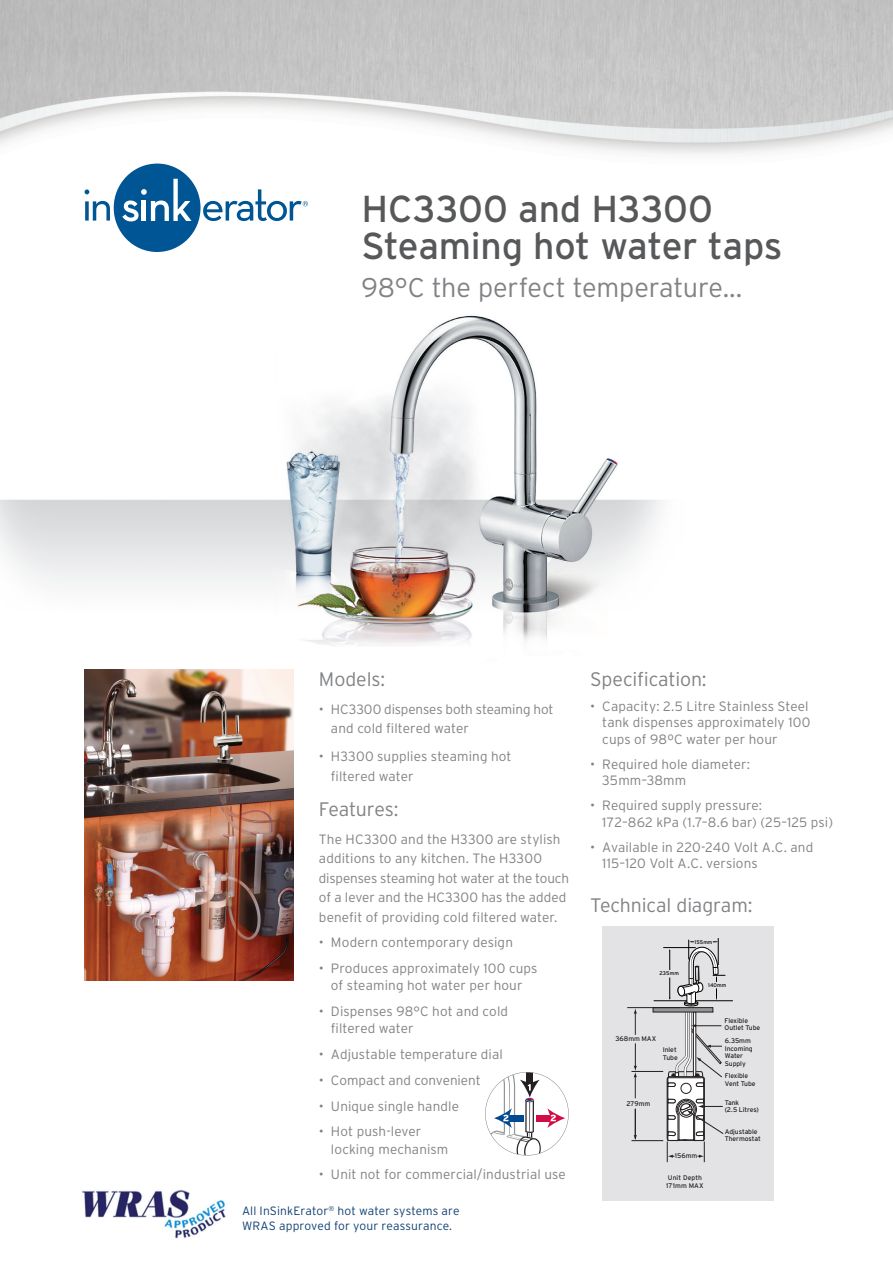
<style>
.page{position:relative;width:893px;height:1263px;background:#fff}
.page>*{position:absolute;margin:0;border:0;box-sizing:border-box;transform-origin:0 0}
.BULLETS{font:37.5px/37.5px "Interstate";letter-spacing:-.005em;color:#57585a}
.BULLETS-2{font:300 27px "Interstate";letter-spacing:-.01em;color:#808285}
.Paragraph_Style_1{font:300 19.5px "Interstate";letter-spacing:-.01em;color:#808285}
.SUB_HEAD{font:300 19.5px "Interstate";letter-spacing:-.01em;color:#808285}
.BULLETS-3{font:300 13.5px/16.5px "Interstate";letter-spacing:.01em;color:#808285}
.SUB_HEAD-2{font:300 13.5px/19.5px "Interstate";letter-spacing:.005em;color:#808285}
.t1{font:300 12px/15px "Interstate";letter-spacing:.015em;color:#114071}
.t2{font:6.75px/7.5px "Interstate";letter-spacing:-.01em;color:#231f20}
.t3{font:6.75px/7.5px "Interstate";letter-spacing:.01em;color:#231f20}
.t4{font:5.25px "Interstate";letter-spacing:.02em;color:#000}
</style>
<div class="page">
<img style="left:0;top:0;width:893px;height:191px">
<img style="left:0;top:315px;width:663px;height:331px">
<img style="left:82px;top:1190px;width:144px;height:49px">
<div style="left:602px;top:926px;width:172px;height:274px;background:#e3e3e5"></div>
<svg style="left:653px;top:1007px;width:60px;height:5px"></svg>
<hr style="left:631px;top:1071px;width:32px;height:1px;background:#231f20">
<hr style="left:631px;top:1140px;width:32px;height:1px;background:#231f20">
<hr style="left:627px;top:1007px;width:53px;height:1px;background:#231f20">
<svg style="left:634px;top:1008px;width:3px;height:27px"></svg>
<svg style="left:634px;top:1043px;width:3px;height:55px"></svg>
<svg style="left:634px;top:1109px;width:3px;height:31px"></svg>
<hr style="left:654px;top:1000px;width:79px;height:1px;background:#000">
<hr style="left:663px;top:947px;width:33px;height:1px;background:#000">
<svg style="left:666px;top:938px;width:59px;height:224px"></svg>
<img style="left:84px;top:670px;width:209px;height:311px">
<svg style="left:485px;top:1072px;width:84px;height:83px"></svg>
<div style="left:114px;top:164px;width:87px;height:88px;background:#005594;border-radius:50%"></div>
<svg style="left:85px;top:189px;width:25px;height:32px"></svg>
<svg style="left:122px;top:179px;width:70px;height:42px"></svg>
<svg style="left:203px;top:189px;width:105px;height:32px"></svg>
<p class="BULLETS" style="left:361px;top:189px;width:423px">HC3300 and H3300<br>Steaming hot water taps</p>
<p class="BULLETS-2" style="left:361px;top:272px;width:382px">98°C the perfect temperature...</p>
<p class="SUB_HEAD" style="left:319px;top:668px;width:68px">Models:</p>
<p class="SUB_HEAD-2" style="left:331px;top:699px;width:224px;text-indent:-12px">• HC3300 dispenses both steaming hot and cold filtered water</p>
<p class="SUB_HEAD-2" style="left:331px;top:746px;width:182px;text-indent:-12px">• H3300 supplies steaming hot filtered water</p>
<p class="Paragraph_Style_1" style="left:319px;top:798px;width:81px">Features:</p>
<p class="SUB_HEAD-2" style="left:319px;top:829px;width:252px">The HC3300 and the H3300 are stylish additions to any kitchen. The H3300 dispenses steaming hot water at the touch of a lever and the HC3300 has the added benefit of providing cold filtered water.</p>
<p class="BULLETS-3" style="left:319px;top:934px;width:196px">• Modern contemporary design</p>
<p class="BULLETS-3" style="left:319px;top:959px;width:220px;line-height:17.2px;text-align:center">• Produces approximately 100 cups of steaming hot water per hour</p>
<p class="BULLETS-3" style="left:331px;top:1002px;width:179px;line-height:17.2px;text-indent:-12px">• Dispenses 98°C hot and cold filtered water</p>
<p class="BULLETS-3" style="left:319px;top:1046px;width:185px">• Adjustable temperature dial</p>
<p class="BULLETS-3" style="left:319px;top:1072px;width:163px">• Compact and convenient</p>
<p class="BULLETS-3" style="left:319px;top:1097px;width:142px">• Unique single handle</p>
<p class="BULLETS-3" style="left:331px;top:1123px;width:119px;line-height:17.2px;text-indent:-12px">• Hot push-lever locking mechanism</p>
<p class="BULLETS-3" style="left:319px;top:1166px;width:248px">• Unit not for commercial/industrial use</p>
<p class="t1" style="left:242px;top:1203px;width:219px">All InSinkErator<sup>®</sup> hot water systems are<br>WRAS approved for your reassurance.</p>
<p class="SUB_HEAD" style="left:590px;top:668px;width:118px">Specification:</p>
<p class="BULLETS-3" style="left:602px;top:697px;width:210px;text-indent:-12px">• Capacity: 2.5 Litre Stainless Steel tank dispenses approximately 100 cups of 98ºC water per hour</p>
<p class="BULLETS-3" style="left:602px;top:755px;width:149px;text-indent:-12px">• Required hole diameter:<br>35mm–38mm</p>
<p class="BULLETS-3" style="left:602px;top:797px;width:232px;text-indent:-12px">• Required supply pressure:<br>172–862 kPa (1.7–8.6 bar) (25–125 psi)</p>
<p class="BULLETS-3" style="left:602px;top:838px;width:213px;text-indent:-12px">• Available in 220-240 Volt A.C. and<br>115–120 Volt A.C. versions</p>
<p class="Paragraph_Style_1" style="left:590px;top:894px;width:164px">Technical diagram:</p>
<p class="t4" style="left:659px;top:970px;width:21px">235mm</p>
<p class="t2" style="left:616px;top:1035px;width:42px">368mm MAX</p>
<p class="t2" style="left:663px;top:1046px;width:16px">Inlet<br>Tube</p>
<p class="t2" style="left:626px;top:1100px;width:25px">279mm</p>
<p class="t4" style="left:695px;top:939px;width:19px">155mm</p>
<p class="t4" style="left:708px;top:982px;width:20px">140mm</p>
<p class="t2" style="left:724px;top:1017px;width:37px">Flexible<br>Outlet Tube</p>
<p class="t2" style="left:725px;top:1037px;width:30px">6.35mm<br>Incoming<br>Water<br>Supply</p>
<p class="t2" style="left:725px;top:1072px;width:32px">Flexible<br>Vent Tube</p>
<p class="t2" style="left:725px;top:1099px;width:36px">Tank<br>(2.5 Litres)</p>
<p class="t2" style="left:725px;top:1127px;width:38px">Adjustable<br>Thermostat</p>
<p class="t2" style="left:675px;top:1152px;width:24px">156mm</p>
<p class="t3" style="left:666px;top:1174px;width:39px">Unit Depth<br>171mm MAX</p>
</div>
